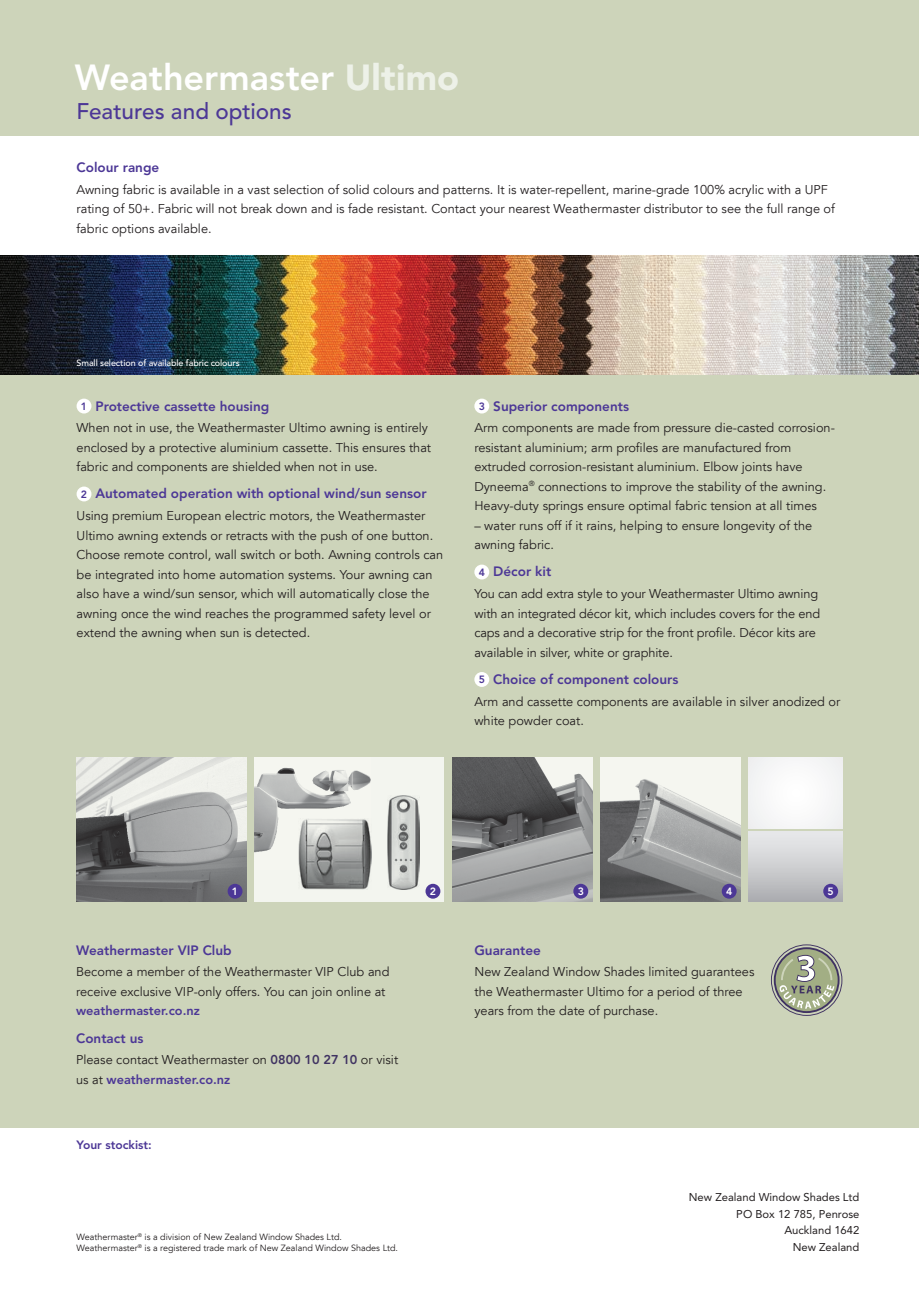
<style>
.page{position:relative;width:919px;height:1289px;background:#fff}
.page>*{position:absolute;margin:0;border:0;box-sizing:border-box;transform-origin:0 0}
.t1{font:800 36px "Avenir LT Std";color:#fff}
.t2{font:500 22.5px "Avenir LT Std";color:#4c3796}
.Subhead_Purple{font:800 13.5px "Avenir LT Std";color:#4c3796}
.Bodycopy{font:800 13.5px "Avenir LT Std";color:#4c3796}
.Bodycopy-2{font:12.75px/19.5px "Avenir LT";color:#231f20}
.t3{font:800 12px "Avenir LT Std";color:#4c3796}
.t4{font:11.25px "Avenir LT Std";color:#231f20}
.Subhead_Purple-2{font:800 10.5px "Avenir LT Std";color:#4c3796}
.Subhead_Purple-3{font:800 10.5px "Avenir LT Std";color:#fff}
.Bodycopy-3{font:9px "Avenir LT";color:#231f20}
.Bodycopy-4{font:500 9px "Avenir LT Std";letter-spacing:-.01em;color:#fff}
.s1{font-weight:900;color:#edf1e8}
.s2{font-family:"Avenir LT Std";font-weight:800;color:#4c3796}
.s3{font-family:"Avenir LT Std";font-weight:800;color:#403362}
</style>
<div class="page">
<div style="left:0;top:0;width:918px;height:1127px;background:#cdd4ba"></div>
<div style="left:0;top:136px;width:918px;height:204px;background:#fff"></div>
<div style="left:474px;top:398px;width:15px;height:15px;background:#fff;border-radius:50%"></div>
<div style="left:474px;top:564px;width:15px;height:15px;background:#fff;border-radius:50%"></div>
<div style="left:474px;top:672px;width:15px;height:15px;background:#fff;border-radius:50%"></div>
<img style="left:0;top:255px;width:918px;height:119px">
<div style="left:77px;top:398px;width:14px;height:15px;background:#fff;border-radius:50%"></div>
<div style="left:77px;top:486px;width:14px;height:15px;background:#fff;border-radius:50%"></div>
<img style="left:76px;top:757px;width:171px;height:144px">
<div style="left:227px;top:883px;width:15px;height:15px;background:#4c3796;border-radius:50%"></div>
<img style="left:600px;top:757px;width:140px;height:144px">
<div style="left:721px;top:883px;width:15px;height:15px;background:#4c3796;border-radius:50%"></div>
<div style="left:255px;top:757px;width:189px;height:144px;background:#f3f5ef"></div>
<img style="left:255px;top:767px;width:116px;height:86px">
<div style="left:425px;top:883px;width:15px;height:15px;background:#4c3796;border-radius:50%"></div>
<img style="left:298px;top:818px;width:73px;height:71px">
<img style="left:387px;top:795px;width:33px;height:94px">
<img style="left:452px;top:757px;width:140px;height:144px">
<div style="left:573px;top:883px;width:15px;height:15px;background:#4c3796;border-radius:50%"></div>
<div style="left:748px;top:757px;width:94px;height:71px;background:#f7f7f8"></div>
<div style="left:748px;top:831px;width:94px;height:70px;background:linear-gradient(to bottom,#ecedee,#aeafb3)"></div>
<div style="left:823px;top:883px;width:15px;height:15px;background:#4c3796;border-radius:50%"></div>
<svg style="left:771px;top:944px;width:71px;height:71px"></svg>
<p class="t1" style="left:75px;top:56px;width:385px">Weathermaster <span class="s1">Ultimo</span></p>
<p class="t2" style="left:76px;top:98px;width:217px">Features and options</p>
<p class="Subhead_Purple" style="left:76px;top:159px;width:84px">Colour range</p>
<p class="Bodycopy-2" style="left:76px;top:180px;width:759px">Awning fabric is available in a vast selection of solid colours and patterns. It is water-repellent, marine-grade 100% acrylic with a UPF rating of 50+. Fabric will not break down and is fade resistant. Contact your nearest Weathermaster distributor to see the full range of fabric options available.</p>
<p class="Bodycopy-4" style="left:76px;top:357px;width:165px">Small selection of available fabric colours</p>
<p class="Subhead_Purple-2" style="left:81px;top:400px;width:8px">1</p>
<p class="Subhead_Purple" style="left:95px;top:398px;width:175px">Protective cassette housing</p>
<p class="Bodycopy-2" style="left:77px;top:418px;width:356px">When not in use, the Weathermaster Ultimo awning is entirely enclosed by a protective aluminium cassette. This ensures that fabric and components are shielded when not in use.</p>
<p class="Subhead_Purple-2" style="left:81px;top:488px;width:8px">2</p>
<p class="Subhead_Purple" style="left:95px;top:486px;width:332px">Automated operation with optional wind/sun sensor</p>
<p class="Bodycopy-2" style="left:77px;top:506px;width:368px">Using premium European electric motors, the Weathermaster Ultimo awning extends or retracts with the push of one button.<br>Choose remote control, wall switch or both. Awning controls can be integrated into home automation systems. Your awning can also have a wind/sun sensor, which will automatically close the awning once the wind reaches the programmed safety level or extend the awning when sun is detected.</p>
<p class="Subhead_Purple-2" style="left:478px;top:400px;width:8px">3</p>
<p class="Bodycopy" style="left:493px;top:398px;width:137px">Superior components</p>
<p class="Bodycopy-2" style="left:474px;top:418px;width:362px">Arm components are made from pressure die-casted corrosion&shy;resistant aluminium; arm profiles are manufactured from extruded corrosion-resistant aluminium. Elbow joints have Dyneema<sup>®</sup> connections to improve the stability of the awning.<br>Heavy-duty springs ensure optimal fabric tension at all times</p>
<p class="Bodycopy-2" style="left:474px;top:516px;width:339px">– water runs off if it rains, helping to ensure longevity of the awning fabric.</p>
<p class="Subhead_Purple-2" style="left:478px;top:566px;width:8px">4</p>
<p class="Subhead_Purple" style="left:493px;top:564px;width:59px">Décor kit</p>
<p class="Bodycopy-2" style="left:474px;top:584px;width:347px">You can add extra style to your Weathermaster Ultimo awning with an integrated décor kit, which includes covers for the end caps and a decorative strip for the front profile. Décor kits are available in silver, white or graphite.</p>
<p class="Subhead_Purple-2" style="left:478px;top:673px;width:8px">5</p>
<p class="Subhead_Purple" style="left:493px;top:671px;width:187px">Choice of component colours</p>
<p class="Bodycopy-2" style="left:474px;top:691px;width:367px">Arm and cassette components are available in silver anodized or white powder coat.</p>
<p class="Subhead_Purple-3" style="left:232px;top:885px;width:8px">1</p>
<p class="Subhead_Purple-3" style="left:430px;top:885px;width:8px">2</p>
<p class="Subhead_Purple-3" style="left:577px;top:885px;width:8px">3</p>
<p class="Subhead_Purple-3" style="left:726px;top:885px;width:8px">4</p>
<p class="Subhead_Purple-3" style="left:827px;top:885px;width:8px">5</p>
<p class="Subhead_Purple" style="left:76px;top:941px;width:157px">Weathermaster VIP Club</p>
<p class="Bodycopy-2" style="left:76px;top:962px;width:315px">Become a member of the Weathermaster VIP Club and receive exclusive VIP-only offers. You can join online at <span class="s2">weathermaster.co.nz</span></p>
<p class="Subhead_Purple" style="left:76px;top:1029px;width:69px">Contact us</p>
<p class="Bodycopy-2" style="left:76px;top:1050px;width:323px">Please contact Weathermaster on <span class="s3">0800 10 27 10</span> or visit us at <span class="s2">weathermaster.co.nz</span></p>
<p class="t3" style="left:77px;top:1137px;width:77px">Your stockist:</p>
<p class="Bodycopy-3" style="left:77px;top:1231px;width:267px">Weathermaster<sup>®</sup> is a division of New Zealand Window Shades Ltd.</p>
<p class="Bodycopy-3" style="left:77px;top:1242px;width:323px">Weathermaster<sup>®</sup> is a registered trade mark of New Zealand Window Shades Ltd.</p>
<p class="Subhead_Purple" style="left:474px;top:941px;width:68px">Guarantee</p>
<p class="Bodycopy-2" style="left:474px;top:962px;width:281px">New Zealand Window Shades limited guarantees the Weathermaster Ultimo for a period of three years from the date of purchase.</p>
<p class="t4" style="left:688px;top:1190px;width:172px">New Zealand Window Shades Ltd</p>
<p class="t4" style="left:736px;top:1207px;width:125px">PO Box 12 785, Penrose</p>
<p class="t4" style="left:784px;top:1223px;width:77px">Auckland 1642</p>
<p class="t4" style="left:792px;top:1240px;width:68px">New Zealand</p>
</div>
